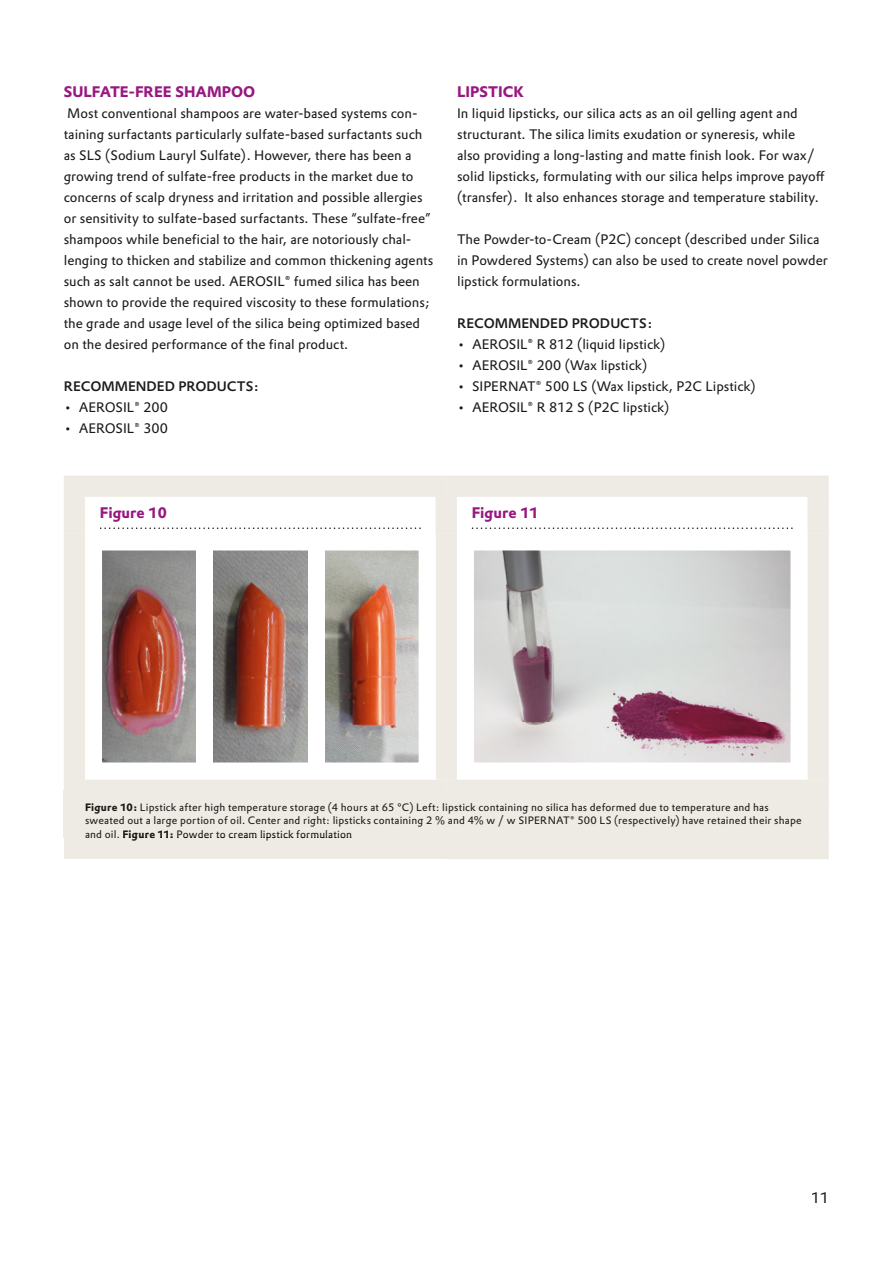
<style>
.page{position:relative;width:893px;height:1263px;background:#fff}
.page>*{position:absolute;margin:0;border:0;box-sizing:border-box;transform-origin:0 0}
.t1{font:700 15px "Evonik Prokyon";color:#981881}
.t2{font:15px "Evonik Prokyon";color:#1a1a18}
.t3{font:13.5px/21px "Evonik Prokyon";color:#1a1a18}
.t4{font:500 13.5px "Evonik Prokyon";color:#1a1a18}
.t5{font:10.5px/13.5px "Evonik Prokyon";letter-spacing:.02em;color:#1a1916}
.s1{font-weight:700}
</style>
<div class="page">
<div style="left:74px;top:790px;width:744px;height:58px;background:#eeeae4"></div>
<div style="left:64px;top:497px;width:21px;height:36px;background:#eeeae4"></div>
<div style="left:807px;top:497px;width:22px;height:36px;background:#eeeae4"></div>
<div style="left:807px;top:533px;width:22px;height:246px;background:#eeeae4"></div>
<div style="left:85px;top:779px;width:361px;height:22px;background:#eeeae4"></div>
<div style="left:446px;top:779px;width:383px;height:22px;background:#eeeae4"></div>
<div style="left:807px;top:801px;width:22px;height:37px;background:#eeeae4"></div>
<div style="left:64px;top:838px;width:382px;height:21px;background:#eeeae4"></div>
<div style="left:446px;top:838px;width:383px;height:21px;background:#eeeae4"></div>
<div style="left:436px;top:497px;width:21px;height:36px;background:#eeeae4"></div>
<div style="left:64px;top:533px;width:21px;height:257px;background:#eeeae4"></div>
<div style="left:436px;top:533px;width:21px;height:246px;background:#eeeae4"></div>
<div style="left:64px;top:790px;width:21px;height:48px;background:#eeeae4"></div>
<div style="left:64px;top:476px;width:382px;height:21px;background:#eeeae4"></div>
<div style="left:446px;top:476px;width:383px;height:21px;background:#eeeae4"></div>
<svg style="left:472px;top:527px;width:321px;height:2px"></svg>
<img style="left:85px;top:527px;width:351px;height:253px">
<img style="left:475px;top:551px;width:314px;height:210px">
<p class="t1" style="left:64px;top:80px;width:193px">SULFATE-FREE SHAMPOO</p>
<p class="t3" style="left:64px;top:102px;width:371px">Most conventional shampoos are water-based systems con&shy;taining surfactants particularly sulfate-based surfactants such as SLS (Sodium Lauryl Sulfate). However, there has been a growing trend of sulfate-free products in the market due to concerns of scalp dryness and irritation and possible allergies or sensitivity to sulfate-based surfactants. These “sulfate-free” shampoos while beneficial to the hair, are notoriously chal&shy;lenging to thicken and stabilize and common thickening agents such as salt cannot be used. AEROSIL® fumed silica has been shown to provide the required viscosity to these formulations; the grade and usage level of the silica being optimized based on the desired performance of the final product.</p>
<p class="t4" style="left:64px;top:376px;width:197px">RECOMMENDED PRODUCTS:</p>
<p class="t3" style="left:64px;top:396px;width:106px">• AEROSIL® 200</p>
<p class="t3" style="left:64px;top:417px;width:106px">• AEROSIL® 300</p>
<p class="t1" style="left:457px;top:80px;width:68px">LIPSTICK</p>
<p class="t3" style="left:457px;top:102px;width:369px">In liquid lipsticks, our silica acts as an oil gelling agent and structurant. The silica limits exudation or syneresis, while<br>also providing a long-lasting and matte finish look. For wax/ solid lipsticks, formulating with our silica helps improve payoff (transfer). It also enhances storage and temperature stability.</p>
<p class="t3" style="left:457px;top:228px;width:372px">The Powder-to-Cream (P2C) concept (described under Silica in Powdered Systems) can also be used to create novel powder lipstick formulations.</p>
<p class="t4" style="left:457px;top:313px;width:197px">RECOMMENDED PRODUCTS:</p>
<p class="t3" style="left:457px;top:333px;width:210px">• AEROSIL® R 812 (liquid lipstick)</p>
<p class="t3" style="left:457px;top:354px;width:191px">• AEROSIL® 200 (Wax lipstick)</p>
<p class="t3" style="left:457px;top:375px;width:300px">• SIPERNAT® 500 LS (Wax lipstick, P2C Lipstick)</p>
<p class="t3" style="left:457px;top:396px;width:214px">• AEROSIL® R 812 S (P2C lipstick)</p>
<p class="t1" style="left:100px;top:501px;width:69px">Figure 10</p>
<p class="t1" style="left:472px;top:501px;width:69px">Figure 11</p>
<p class="t5" style="left:85px;top:800px;width:718px"><span class="s1">Figure 10:</span> Lipstick after high temperature storage (4 hours at 65 °C) Left: lipstick containing no silica has deformed due to temperature and has sweated out a large portion of oil. Center and right: lipsticks containing 2 % and 4% w / w SIPERNAT® 500 LS (respectively) have retained their shape and oil. <span class="s1">Figure 11:</span> Powder to cream lipstick formulation</p>
<p class="t2" style="left:811px;top:1186px;width:20px">11</p>
</div>
